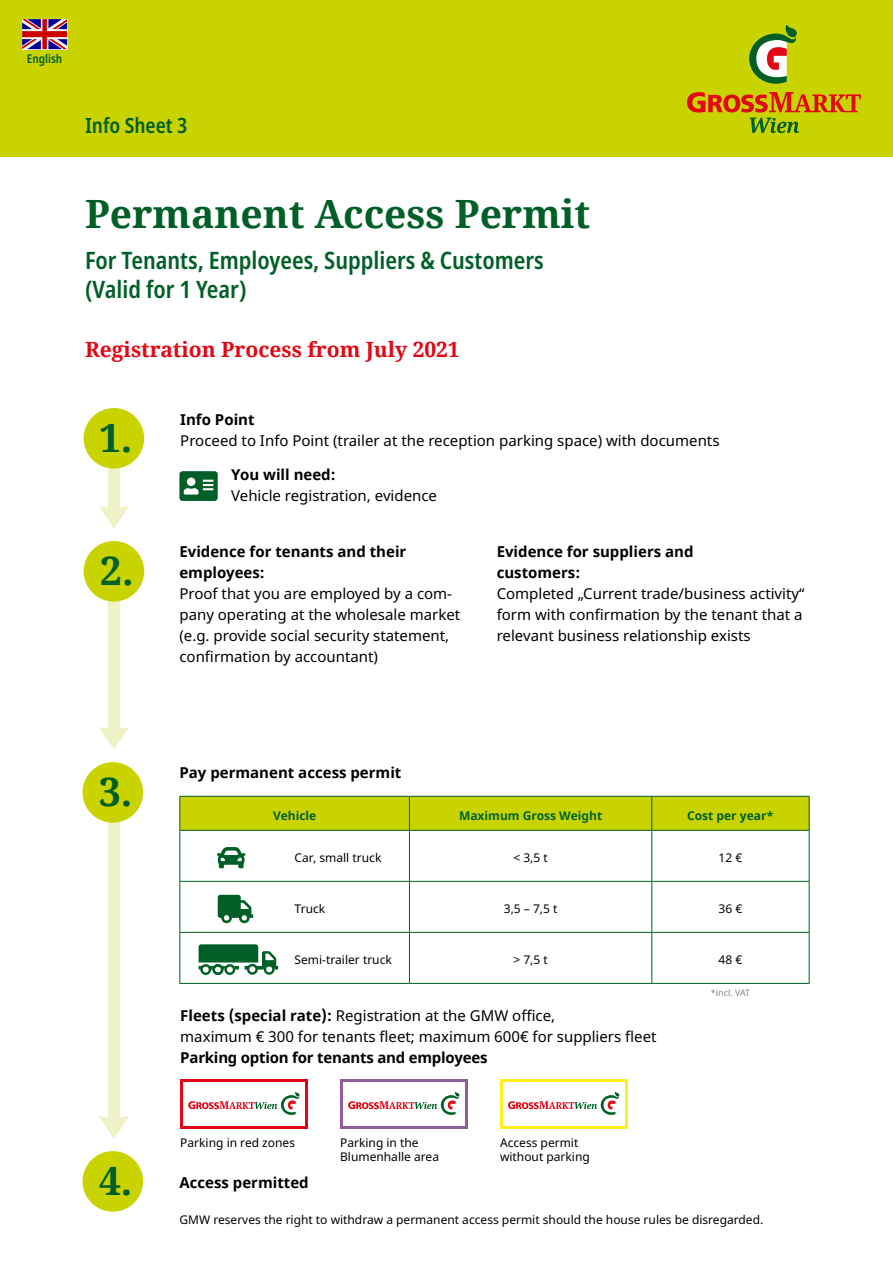
<style>
.page{position:relative;width:893px;height:1263px;background:#fff}
.page>*{position:absolute;margin:0;border:0;box-sizing:border-box;transform-origin:0 0}
.t1{font:700 39px "Noto Serif";color:#005f27}
.t2{font:600 condensed 24px/28.8px "Noto Sans";color:#005f27}
.t3{font:700 21px "Noto Serif";color:#e30613}
.t4{font:600 condensed 21px "Noto Sans";color:#005f27}
.t5{font:15px/21px "Noto Sans";color:#000}
.t6{font:700 15px/21px "Noto Sans";color:#000}
.t7{font:12px/14.4px "Noto Sans";color:#000}
.t8{font:700 12px "Noto Sans";color:#005f27}
.t9{font:700 12px "Noto Sans";color:#00642d}
.t10{font:600 condensed 12px "Noto Sans";color:#005f27}
.t11{font:9px "Noto Sans";color:#878787}
.s1{font-weight:700}
</style>
<div class="page">
<svg style="left:99px;top:819px;width:30px;height:319px"></svg>
<svg style="left:99px;top:598px;width:30px;height:151px"></svg>
<div style="left:0;top:0;width:893px;height:156px;background:#c8d300"></div>
<svg style="left:687px;top:92px;width:174px;height:41px"></svg>
<svg style="left:749px;top:24px;width:48px;height:60px"></svg>
<div style="left:84px;top:541px;width:60px;height:61px;background:#c8d300;border-radius:50%"></div>
<svg style="left:179px;top:471px;width:39px;height:30px"></svg>
<svg style="left:99px;top:465px;width:30px;height:63px"></svg>
<div style="left:84px;top:408px;width:60px;height:61px;background:#c8d300;border-radius:50%"></div>
<div style="left:83px;top:762px;width:60px;height:61px;background:#c8d300;border-radius:50%"></div>
<div style="left:180px;top:797px;width:629px;height:33px;background:#c8d300"></div>
<hr style="left:179px;top:796px;width:230px;height:1px;background:#005f27">
<hr style="left:179px;top:797px;width:1px;height:33px;background:#005f27">
<hr style="left:409px;top:796px;width:243px;height:1px;background:#005f27">
<hr style="left:409px;top:797px;width:1px;height:33px;background:#005f27">
<hr style="left:652px;top:796px;width:157px;height:1px;background:#005f27">
<hr style="left:651px;top:797px;width:1px;height:33px;background:#005f27">
<hr style="left:809px;top:797px;width:1px;height:33px;background:#005f27">
<hr style="left:179px;top:830px;width:230px;height:1px;background:#005f27">
<hr style="left:179px;top:831px;width:1px;height:50px;background:#005f27">
<hr style="left:409px;top:830px;width:243px;height:1px;background:#005f27">
<hr style="left:409px;top:831px;width:1px;height:50px;background:#005f27">
<hr style="left:652px;top:830px;width:157px;height:1px;background:#005f27">
<hr style="left:651px;top:831px;width:1px;height:50px;background:#005f27">
<hr style="left:809px;top:831px;width:1px;height:50px;background:#005f27">
<hr style="left:179px;top:881px;width:230px;height:1px;background:#005f27">
<hr style="left:179px;top:882px;width:1px;height:50px;background:#005f27">
<hr style="left:409px;top:881px;width:243px;height:1px;background:#005f27">
<hr style="left:409px;top:882px;width:1px;height:50px;background:#005f27">
<hr style="left:652px;top:881px;width:157px;height:1px;background:#005f27">
<hr style="left:651px;top:882px;width:1px;height:50px;background:#005f27">
<hr style="left:809px;top:882px;width:1px;height:50px;background:#005f27">
<hr style="left:179px;top:932px;width:230px;height:1px;background:#005f27">
<hr style="left:179px;top:933px;width:1px;height:50px;background:#005f27">
<hr style="left:409px;top:932px;width:243px;height:1px;background:#005f27">
<hr style="left:409px;top:933px;width:1px;height:50px;background:#005f27">
<hr style="left:652px;top:932px;width:157px;height:1px;background:#005f27">
<hr style="left:651px;top:933px;width:1px;height:50px;background:#005f27">
<hr style="left:809px;top:933px;width:1px;height:50px;background:#005f27">
<hr style="left:179px;top:983px;width:230px;height:1px;background:#005f27">
<hr style="left:409px;top:983px;width:243px;height:1px;background:#005f27">
<hr style="left:652px;top:983px;width:157px;height:1px;background:#005f27">
<svg style="left:217px;top:847px;width:28px;height:21px"></svg>
<svg style="left:218px;top:895px;width:35px;height:28px"></svg>
<svg style="left:199px;top:944px;width:79px;height:31px"></svg>
<div style="left:83px;top:1151px;width:60px;height:61px;background:#c8d300;border-radius:50%"></div>
<svg style="left:180px;top:1080px;width:128px;height:49px"></svg>
<div style="left:183px;top:1083px;width:122px;height:43px;background:#fff"></div>
<svg style="left:188px;top:1091px;width:112px;height:24px"></svg>
<svg style="left:340px;top:1080px;width:128px;height:49px"></svg>
<div style="left:343px;top:1083px;width:122px;height:43px;background:#fff"></div>
<svg style="left:348px;top:1091px;width:112px;height:24px"></svg>
<svg style="left:500px;top:1080px;width:128px;height:49px"></svg>
<div style="left:503px;top:1083px;width:121px;height:43px;background:#fff"></div>
<svg style="left:508px;top:1091px;width:112px;height:24px"></svg>
<svg style="left:22px;top:19px;width:45px;height:30px"></svg>
<p class="t10" style="left:27px;top:50px;width:37px">English</p>
<h3 class="t4" style="left:85px;top:111px;width:104px">Info Sheet 3</h3>
<h1 class="t1" style="left:85px;top:186px;width:507px">Permanent Access Permit</h1>
<h2 class="t2" style="left:85px;top:246px;width:460px">For Tenants, Employees, Suppliers &amp; Customers (Valid for 1 Year)</h2>
<h3 class="t3" style="left:85px;top:335px;width:376px">Registration Process from July 2021</h3>
<h1 class="t1" style="left:99px;top:410px;width:35px">1.</h1>
<h1 class="t1" style="left:100px;top:543px;width:35px">2.</h1>
<p class="t6" style="left:180px;top:409px;width:76px">Info Point</p>
<p class="t5" style="left:180px;top:430px;width:541px">Proceed to Info Point (trailer at the reception parking space) with documents</p>
<p class="t6" style="left:231px;top:465px;width:106px">You will need:</p>
<p class="t5" style="left:231px;top:486px;width:207px">Vehicle registration, evidence</p>
<p class="t6" style="left:179px;top:541px;width:228px">Evidence for tenants and their employees:</p>
<p class="t5" style="left:179px;top:583px;width:282px">Proof that you are employed by a com&shy;pany operating at the wholesale market (e.g. provide social security statement, confirmation by accountant)</p>
<p class="t6" style="left:497px;top:541px;width:198px">Evidence for suppliers and customers:</p>
<p class="t5" style="left:497px;top:583px;width:309px">Completed „Current trade/business activity“ form with confirmation by the tenant that a relevant business relationship exists</p>
<h1 class="t1" style="left:99px;top:764px;width:35px">3.</h1>
<p class="t6" style="left:179px;top:762px;width:224px">Pay permanent access permit</p>
<p class="t8" style="left:273px;top:807px;width:45px">Vehicle</p>
<p class="t9" style="left:459px;top:807px;width:145px">Maximum Gross Weight</p>
<p class="t8" style="left:687px;top:807px;width:88px">Cost per year*</p>
<p class="t7" style="left:295px;top:851px;width:88px">Car, small truck</p>
<p class="t7" style="left:513px;top:851px;width:36px">&lt; 3,5 t</p>
<p class="t7" style="left:719px;top:851px;width:25px">12 €</p>
<p class="t7" style="left:295px;top:902px;width:32px">Truck</p>
<p class="t7" style="left:504px;top:902px;width:55px">3,5 – 7,5 t</p>
<p class="t7" style="left:719px;top:902px;width:25px">36 €</p>
<p class="t7" style="left:295px;top:953px;width:99px">Semi-trailer truck</p>
<p class="t7" style="left:513px;top:953px;width:36px">&gt; 7,5 t</p>
<p class="t7" style="left:719px;top:953px;width:25px">48 €</p>
<p class="t11" style="left:711px;top:987px;width:41px">*incl. VAT</p>
<p class="t5" style="left:180px;top:1005px;width:478px"><span class="s1">Fleets (special rate):</span> Registration at the GMW office,<br>maximum € 300 for tenants fleet; maximum 600€ for suppliers fleet</p>
<p class="t6" style="left:180px;top:1047px;width:309px">Parking option for tenants and employees</p>
<p class="t7" style="left:180px;top:1135px;width:116px">Parking in red zones</p>
<p class="t7" style="left:340px;top:1135px;width:100px">Parking in the<br>Blumenhalle area</p>
<p class="t7" style="left:500px;top:1135px;width:91px">Access permit without parking</p>
<h1 class="t1" style="left:99px;top:1153px;width:35px">4.</h1>
<p class="t6" style="left:179px;top:1172px;width:131px">Access permitted</p>
<p class="t7" style="left:179px;top:1213px;width:585px">GMW reserves the right to withdraw a permanent access permit should the house rules be disregarded.</p>
</div>
